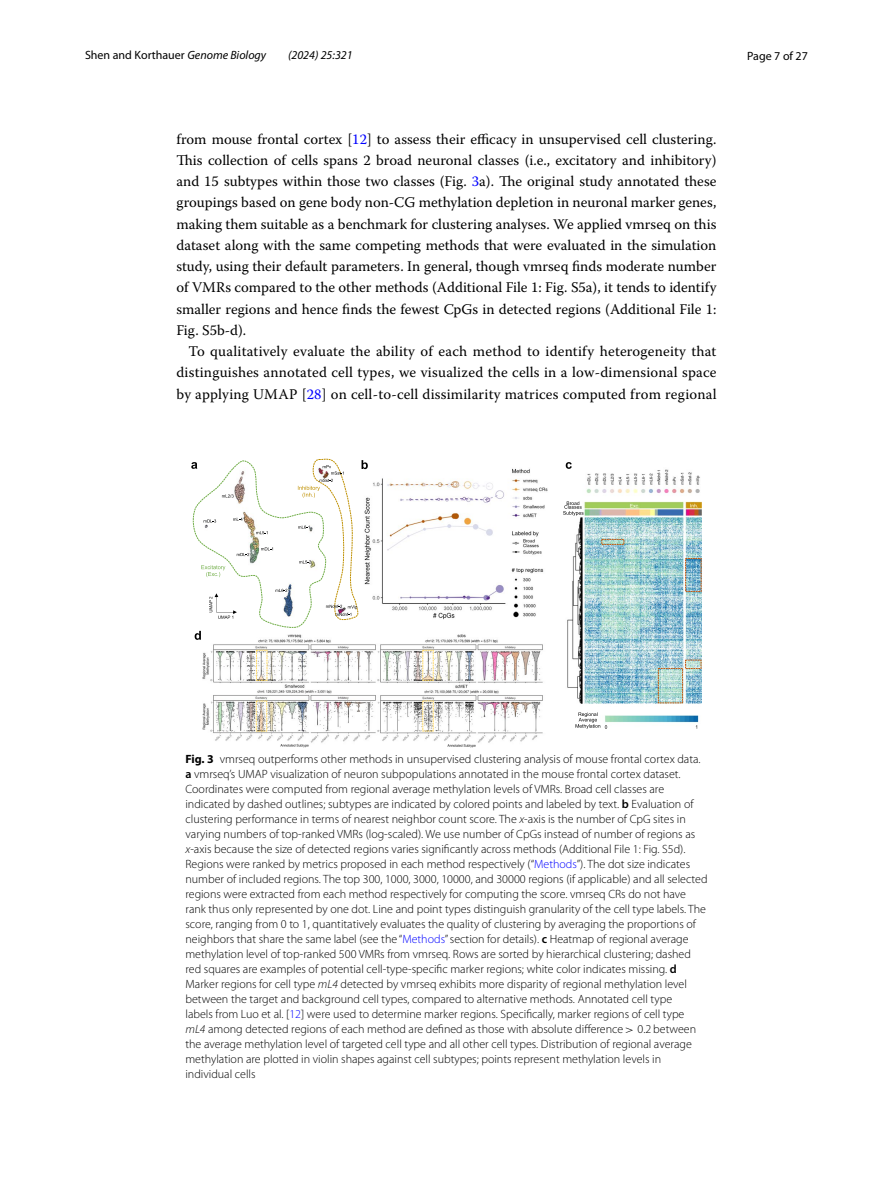
<style>
.page{position:relative;width:893px;height:1187px;background:#fff}
.page>*{position:absolute;margin:0;border:0;box-sizing:border-box;transform-origin:0 0}
.t1{font:14.7px/21.3px "Warnock Pro";letter-spacing:.005em;color:#000;text-align:justify}
.t2{font:300 12px/15px "Myriad Pro";color:#000}
.t3{font:12px "Myriad Pro";color:#000}
.t4{font:italic 12px "Myriad Pro";color:#000}
.s1{font-style:italic}
.s2{color:#00f}
.s3{font-weight:700}
.s4{font-weight:600}
.s5{font-family:"MTMI3";font-weight:400}
.s6{font-family:"Myriad Pro Light 2";font-weight:400}
</style>
<div class="page">
<img style="left:203px;top:468px;width:499px;height:279px">
<img style="left:601px;top:538px;width:101px;height:165px">
<svg style="left:576px;top:712px;width:31px;height:16px"></svg>
<svg style="left:563px;top:501px;width:20px;height:14px"></svg>
<svg style="left:566px;top:462px;width:6px;height:7px"></svg>
<svg style="left:191px;top:459px;width:177px;height:181px"></svg>
<svg style="left:256px;top:649px;width:178px;height:82px"></svg>
<p class="t3" style="left:85px;top:48px;width:183px">Shen and Korthauer <span class="s1">Genome Biology</span></p>
<p class="t4" style="left:288px;top:48px;width:66px">(2024) 25:321</p>
<p class="t3" style="left:747px;top:48px;width:62px">Page 7 of 27</p>
<p class="t1" style="left:176px;top:128px;width:542px">from mouse frontal cortex [<span class="s2">12</span>] to assess their efficacy in unsupervised cell clustering.<br>This collection of cells spans 2 broad neuronal classes (i.e., excitatory and inhibitory) and 15 subtypes within those two classes (Fig. <span class="s2">3</span>a). The original study annotated these groupings based on gene body non-CG methylation depletion in neuronal marker genes, making them suitable as a benchmark for clustering analyses. We applied vmrseq on this dataset along with the same competing methods that were evaluated in the simulation study, using their default parameters. In general, though vmrseq finds moderate number of VMRs compared to the other methods (Additional File 1: Fig. S5a), it tends to identify smaller regions and hence finds the fewest CpGs in detected regions (Additional File 1:<br>Fig. S5b-d).</p>
<p class="t1" style="left:176px;top:340px;width:542px;text-indent:12px">To qualitatively evaluate the ability of each method to identify heterogeneity that distinguishes annotated cell types, we visualized the cells in a low-dimensional space by applying UMAP [<span class="s2">28</span>] on cell-to-cell dissimilarity matrices computed from regional</p>
<p class="t2" style="left:185px;top:751px;width:524px"><span class="s3">Fig. 3</span> vmrseq outperforms other methods in unsupervised clustering analysis of mouse frontal cortex data. <span class="s4">a</span> vmrseq’s UMAP visualization of neuron subpopulations annotated in the mouse frontal cortex dataset.<br>Coordinates were computed from regional average methylation levels of VMRs. Broad cell classes are indicated by dashed outlines; subtypes are indicated by colored points and labeled by text. <span class="s4">b</span> Evaluation of clustering performance in terms of nearest neighbor count score. The <span class="s1">x</span>-axis is the number of CpG sites in varying numbers of top-ranked VMRs (log-scaled). We use number of CpGs instead of number of regions as <span class="s1">x</span>-axis because the size of detected regions varies significantly across methods (Additional File 1: Fig. S5d).<br>Regions were ranked by metrics proposed in each method respectively (“<span class="s2">Methods</span>”). The dot size indicates number of included regions. The top 300, 1000, 3000, 10000, and 30000 regions (if applicable) and all selected regions were extracted from each method respectively for computing the score. vmrseq CRs do not have rank thus only represented by one dot. Line and point types distinguish granularity of the cell type labels. The score, ranging from 0 to 1, quantitatively evaluates the quality of clustering by averaging the proportions of neighbors that share the same label (see the “<span class="s2">Methods</span>” section for details). <span class="s4">c</span> Heatmap of regional average methylation level of top-ranked 500 VMRs from vmrseq. Rows are sorted by hierarchical clustering; dashed red squares are examples of potential cell-type-specific marker regions; white color indicates missing. <span class="s4">d </span>Marker regions for cell type <span class="s1">mL4</span> detected by vmrseq exhibits more disparity of regional methylation level between the target and background cell types, compared to alternative methods. Annotated cell type<br>labels from Luo et al. [<span class="s2">12</span>] were used to determine marker regions. Specifically, marker regions of cell type<br><span class="s1">mL4</span> among detected regions of each method are defined as those with absolute difference <span class="s5">&gt;</span> <span class="s6">0.2</span> between the average methylation level of targeted cell type and all other cell types. Distribution of regional average methylation are plotted in violin shapes against cell subtypes; points represent methylation levels in individual cells</p>
</div>
